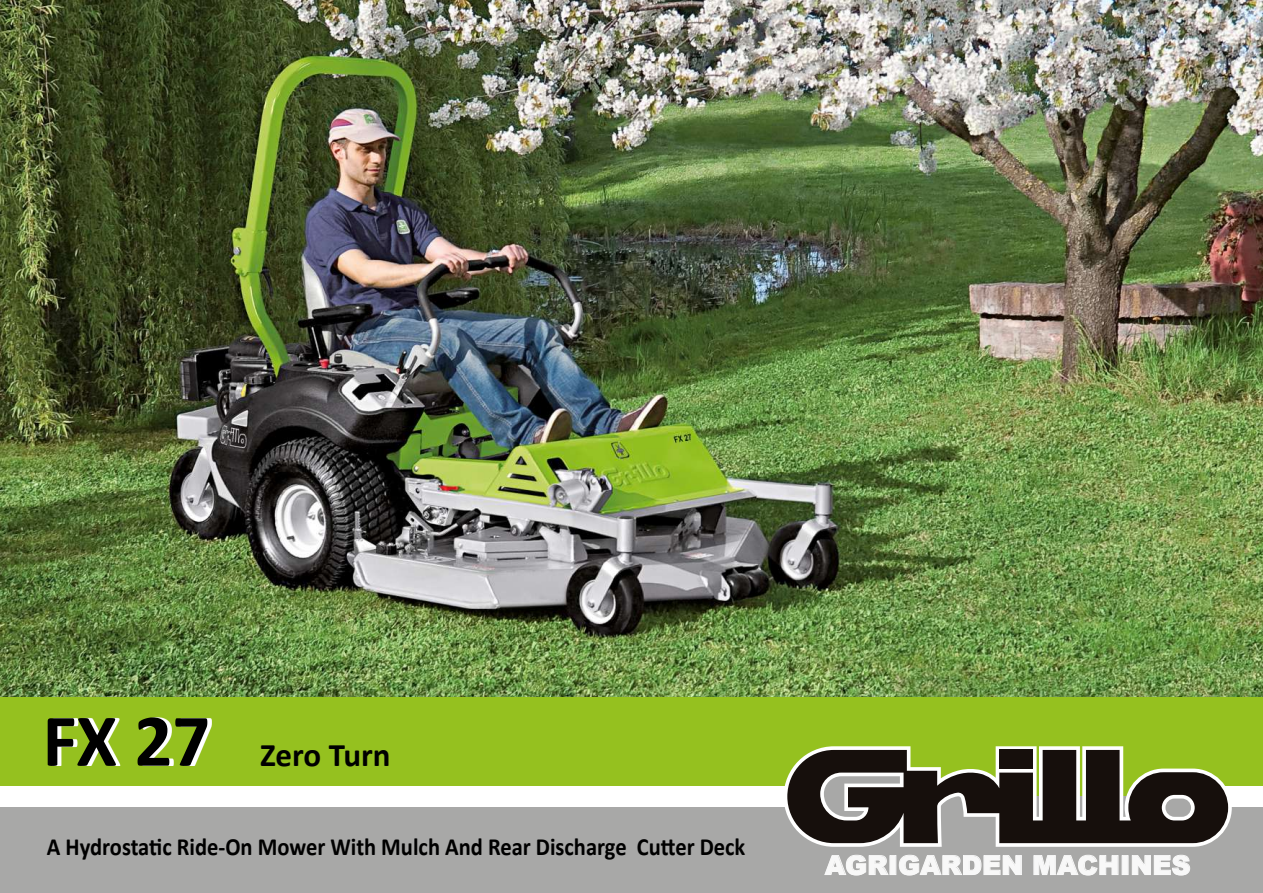
<style>
.page{position:relative;width:1263px;height:893px;background:#fff}
.page>*{position:absolute;margin:0;border:0;box-sizing:border-box;transform-origin:0 0}
.t1{font:700 75px "Calibri";color:#000}
.t2{font:700 33px "Calibri";letter-spacing:-.01em;color:#000}
.t3{font:900 26.55px "Arial";color:#fff}
.t4{font:700 24.75px "Calibri";color:#000;scale:.91 1}
</style>
<div class="page">
<div style="left:0;top:796px;width:1263px;height:97px;background:#a8a8a7"></div>
<img style="left:0;top:0;width:1263px;height:697px">
<div style="left:0;top:697px;width:1263px;height:99px;background:#95c11f"></div>
<div style="left:0;top:787px;width:791px;height:20px;background:#fff"></div>
<div style="left:1215px;top:787px;width:48px;height:20px;background:#fff"></div>
<svg style="left:52px;top:717px;width:160px;height:49px"></svg>
<svg style="left:824px;top:854px;width:65px;height:22px"></svg>
<div style="left:890px;top:855px;width:6px;height:19px;border:1px solid #fff"></div>
<svg style="left:899px;top:854px;width:123px;height:22px"></svg>
<svg style="left:1033px;top:854px;width:86px;height:22px"></svg>
<div style="left:1122px;top:855px;width:6px;height:19px;border:1px solid #fff"></div>
<svg style="left:1131px;top:854px;width:59px;height:22px"></svg>
<svg style="left:784px;top:746px;width:448px;height:101px"></svg>
<svg style="left:787px;top:750px;width:441px;height:93px"></svg>
<h1 class="t1" style="left:43px;top:693px;width:169px">FX 27</h1>
<h2 class="t2" style="left:260px;top:733px;width:132px">Zero Turn</h2>
<p class="t4" style="left:47px;top:831px;width:769px">A Hydrostatic Ride-On Mower With Mulch And Rear Discharge Cutter Deck</p>
<p class="t3" style="left:825px;top:846px;width:367px">AGRIGARDEN MACHINES</p>
</div>
